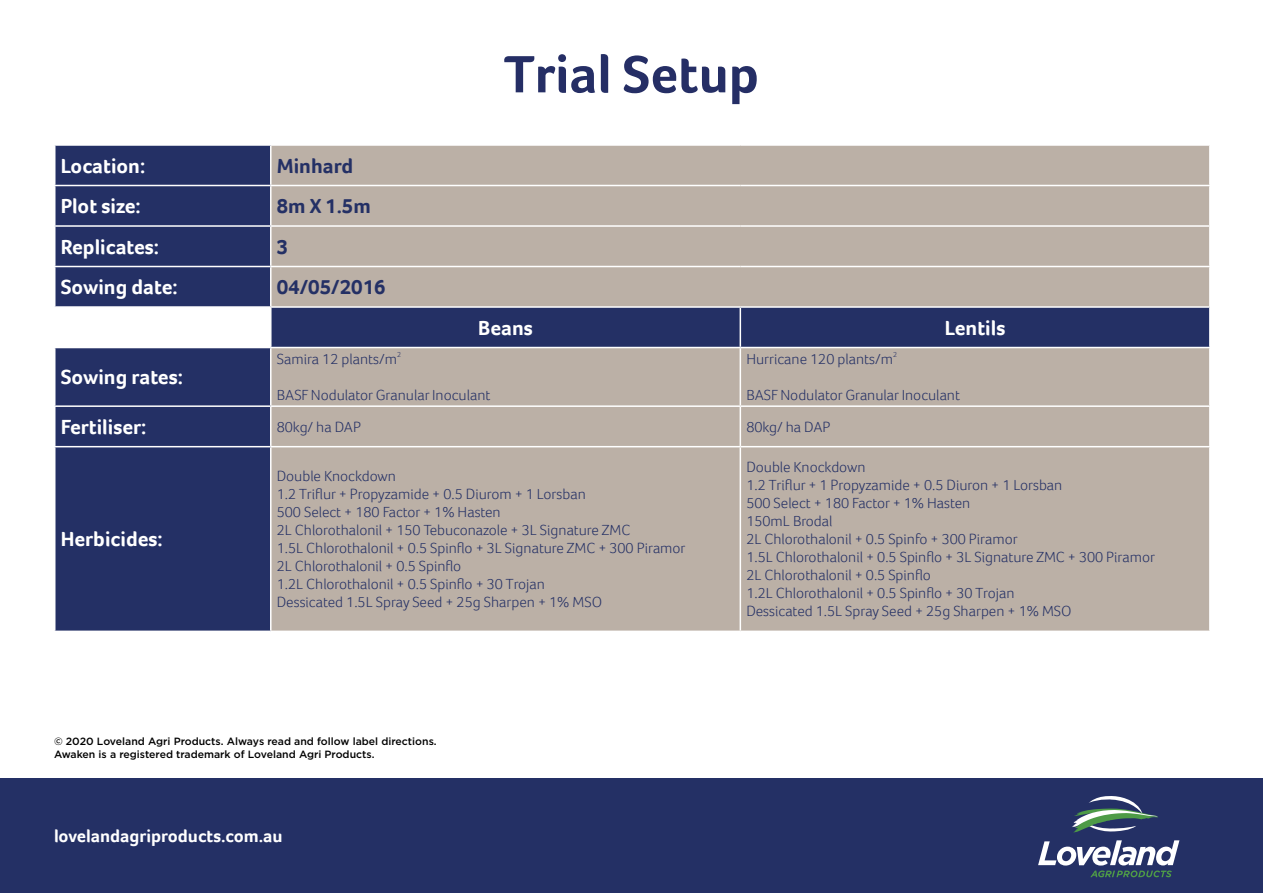
<style>
.page{position:relative;width:1263px;height:893px;background:#fff}
.page>*{position:absolute;margin:0;border:0;box-sizing:border-box;transform-origin:0 0}
.t1{font:700 54px "Foco";color:#252e65}
.t2{font:700 21px "Foco";color:#fff}
.t3{font:700 21px "Foco";color:#243065}
.t4{font:700 18px "Foco";color:#fff}
.t5{font:300 15px/18px "Foco";color:#243065}
.t6{font:500 10.5px/12.6px "Gotham";color:#000}
.t7{font:300 7.5px "Foco";color:#243065}
</style>
<div class="page">
<div style="left:0;top:778px;width:1263px;height:115px;background:#243065"></div>
<svg style="left:1072px;top:796px;width:86px;height:36px"></svg>
<svg style="left:1038px;top:840px;width:141px;height:37px"></svg>
<svg style="left:56px;top:146px;width:214px;height:485px;background:#364172"></svg>
<div style="left:272px;top:146px;width:937px;height:485px;background:#bbb0a6"></div>
<div style="left:272px;top:308px;width:937px;height:39px;background:#243065"></div>
<hr style="left:54px;top:185px;width:217px;height:1px;background:#fff">
<hr style="left:271px;top:185px;width:469px;height:1px;background:#fff">
<hr style="left:740px;top:185px;width:470px;height:1px;background:#fff">
<hr style="left:54px;top:225px;width:217px;height:2px;background:#fff">
<hr style="left:271px;top:225px;width:469px;height:2px;background:#fff">
<hr style="left:740px;top:225px;width:470px;height:2px;background:#fff">
<hr style="left:54px;top:266px;width:217px;height:1px;background:#fff">
<hr style="left:271px;top:266px;width:469px;height:1px;background:#fff">
<hr style="left:740px;top:266px;width:470px;height:1px;background:#fff">
<hr style="left:54px;top:306px;width:217px;height:2px;background:#fff">
<hr style="left:271px;top:306px;width:469px;height:2px;background:#fff">
<hr style="left:740px;top:306px;width:470px;height:2px;background:#fff">
<hr style="left:740px;top:308px;width:1px;height:39px;background:#fff">
<hr style="left:54px;top:347px;width:217px;height:1px;background:#fff">
<hr style="left:271px;top:347px;width:469px;height:1px;background:#fff">
<hr style="left:740px;top:347px;width:470px;height:1px;background:#fff">
<hr style="left:740px;top:348px;width:1px;height:57px;background:#fff">
<hr style="left:54px;top:405px;width:217px;height:2px;background:#fff">
<hr style="left:271px;top:405px;width:469px;height:2px;background:#fff">
<hr style="left:740px;top:405px;width:470px;height:2px;background:#fff">
<hr style="left:740px;top:407px;width:1px;height:39px;background:#fff">
<hr style="left:54px;top:446px;width:217px;height:1px;background:#fff">
<hr style="left:271px;top:446px;width:469px;height:1px;background:#fff">
<hr style="left:740px;top:446px;width:470px;height:1px;background:#fff">
<hr style="left:740px;top:447px;width:1px;height:184px;background:#fff">
<h2 class="t2" style="left:61px;top:152px;width:86px">Location:</h2>
<h2 class="t3" style="left:277px;top:152px;width:78px">Minhard</h2>
<h2 class="t2" style="left:61px;top:192px;width:81px">Plot size:</h2>
<h2 class="t3" style="left:277px;top:192px;width:96px">8m X 1.5m</h2>
<h2 class="t2" style="left:61px;top:233px;width:100px">Replicates:</h2>
<h2 class="t3" style="left:277px;top:233px;width:13px">3</h2>
<h2 class="t2" style="left:61px;top:273px;width:118px">Sowing date:</h2>
<h2 class="t3" style="left:277px;top:273px;width:111px">04/05/2016</h2>
<h1 class="t1" style="left:504px;top:38px;width:257px">Trial Setup</h1>
<h2 class="t2" style="left:478px;top:314px;width:56px">Beans</h2>
<h2 class="t2" style="left:945px;top:314px;width:62px">Lentils</h2>
<h2 class="t2" style="left:61px;top:363px;width:124px">Sowing rates:</h2>
<p class="t5" style="left:277px;top:350px;width:122px">Samira 12 plants/m</p>
<p class="t7" style="left:397px;top:349px;width:6px">2</p>
<p class="t5" style="left:277px;top:386px;width:215px">BASF Nodulator Granular Inoculant</p>
<p class="t5" style="left:746px;top:350px;width:148px">Hurricane 120 plants/m</p>
<p class="t7" style="left:893px;top:349px;width:6px">2</p>
<p class="t5" style="left:746px;top:386px;width:215px">BASF Nodulator Granular Inoculant</p>
<h2 class="t2" style="left:61px;top:413px;width:87px">Fertiliser:</h2>
<p class="t5" style="left:277px;top:417px;width:86px">80kg/ ha DAP</p>
<p class="t5" style="left:746px;top:417px;width:86px">80kg/ ha DAP</p>
<h2 class="t2" style="left:61px;top:525px;width:104px">Herbicides:</h2>
<p class="t5" style="left:277px;top:467px;width:410px">Double Knockdown<br>1.2 Triflur + Propyzamide + 0.5 Diurom + 1 Lorsban<br>500 Select + 180 Factor + 1% Hasten<br>2L Chlorothalonil + 150 Tebuconazole + 3L Signature ZMC<br>1.5L Chlorothalonil + 0.5 Spinflo + 3L Signature ZMC + 300 Piramor 2L Chlorothalonil + 0.5 Spinflo<br>1.2L Chlorothalonil + 0.5 Spinflo + 30 Trojan<br>Dessicated 1.5L Spray Seed + 25g Sharpen + 1% MSO</p>
<p class="t5" style="left:746px;top:458px;width:410px">Double Knockdown<br>1.2 Triflur + 1 Propyzamide + 0.5 Diuron + 1 Lorsban<br>500 Select + 180 Factor + 1% Hasten<br>150mL Brodal<br>2L Chlorothalonil + 0.5 Spinfo + 300 Piramor<br>1.5L Chlorothalonil + 0.5 Spinflo + 3L Signature ZMC + 300 Piramor 2L Chlorothalonil + 0.5 Spinflo<br>1.2L Chlorothalonil + 0.5 Spinflo + 30 Trojan<br>Dessicated 1.5L Spray Seed + 25g Sharpen + 1% MSO</p>
<p class="t6" style="left:54px;top:735px;width:384px">© 2020 Loveland Agri Products. Always read and follow label directions.<br>Awaken is a registered trademark of Loveland Agri Products.</p>
<p class="t4" style="left:54px;top:824px;width:230px">lovelandagriproducts.com.au</p>
</div>
